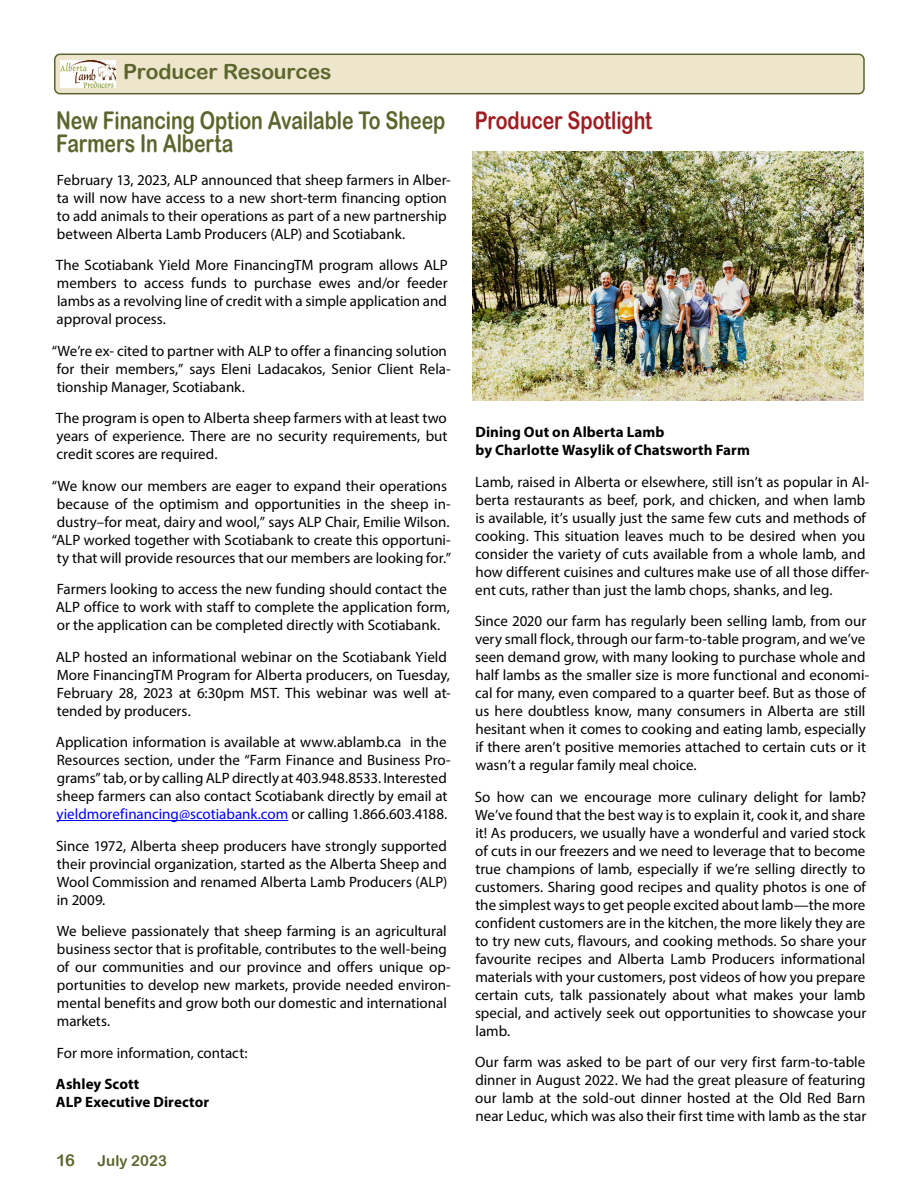
<style>
.page{position:relative;width:918px;height:1188px;background:#fff}
.page>*{position:absolute;margin:0;border:0;box-sizing:border-box;transform-origin:0 0}
.t1{font:24.3px/23.4px "Arial Rounded MT Bold";letter-spacing:-.005em;color:#5b652c;scale:.8 1}
.t2{font:24.3px "Arial Rounded MT Bold";letter-spacing:-.005em;color:#9f1d21;scale:.8 1}
.t3{font:21px "Arial Rounded MT Bold";letter-spacing:-.005em;color:#5b652c}
.t4{font:16.5px "Arial Rounded MT Bold";color:#5b652c}
.t5{font:15px/18px "Myriad Pro";color:#000}
.t6{font:700 15px/18px "Myriad Pro";letter-spacing:.005em;color:#000}
.t7{font:15px "Arial Rounded MT Bold";color:#5b652c}
.s1{color:#00f}
</style>
<div class="page">
<div style="left:55px;top:54px;width:809px;height:40px;background:#ede5cc;border-radius:5px"></div>
<div style="left:54px;top:54px;width:811px;height:40px;border:2px solid #5b652c;border-radius:5px"></div>
<img style="left:61px;top:61px;width:55px;height:26px">
<img style="left:472px;top:152px;width:392px;height:248px">
<hr style="left:57px;top:820px;width:231px;height:1px;background:#00f">
<h2 class="t3" style="left:123px;top:59px;width:210px">Producer Resources</h2>
<h1 class="t1" style="left:56px;top:108px;width:488px">New Financing Option Available To Sheep<br>Farmers In Alberta</h1>
<p class="t5" style="left:57px;top:170px;width:396px">February 13, 2023, ALP announced that sheep farmers in Alber&shy;ta will now have access to a new short-term financing option to add animals to their operations as part of a new partnership between Alberta Lamb Producers (ALP) and Scotiabank.</p>
<p class="t5" style="left:56px;top:256px;width:394px;text-align:justify">The Scotiabank Yield More FinancingTM program allows ALP members to access funds to purchase ewes and/or feeder lambs as a revolving line of credit with a simple application and approval process.</p>
<p class="t5" style="left:57px;top:341px;width:396px;text-indent:-5px">“We’re ex- cited to partner with ALP to offer a financing solution for their members,” says Eleni Ladacakos, Senior Client Rela&shy;tionship Manager, Scotiabank.</p>
<p class="t5" style="left:56px;top:409px;width:393px;text-align:justify">The program is open to Alberta sheep farmers with at least two years of experience. There are no security requirements, but credit scores are required.</p>
<p class="t5" style="left:52px;top:476px;width:401px;text-align:center">“We know our members are eager to expand their operations because of the optimism and opportunities in the sheep in&shy;dustry–for meat, dairy and wool,” says ALP Chair, Emilie Wilson. “ALP worked together with Scotiabank to create this opportuni&shy;ty that will provide resources that our members are looking for.”</p>
<p class="t5" style="left:56px;top:580px;width:396px">Farmers looking to access the new funding should contact the<br>ALP office to work with staff to complete the application form, or the application can be completed directly with Scotiabank.</p>
<p class="t5" style="left:56px;top:647px;width:396px">ALP hosted an informational webinar on the Scotiabank Yield More FinancingTM Program for Alberta producers, on Tuesday, February 28, 2023 at 6:30pm MST. This webinar was well at&shy;tended by producers.</p>
<p class="t5" style="left:56px;top:733px;width:396px">Application information is available at www.ablamb.ca in the Resources section, under the “Farm Finance and Business Pro&shy;grams” tab, or by calling ALP directly at 403.948.8533. Interested sheep farmers can also contact Scotiabank directly by email at <span class="s1">yieldmorefinancing@scotiabank.com</span> or calling 1.866.603.4188.</p>
<p class="t5" style="left:56px;top:836px;width:393px;text-align:justify">Since 1972, Alberta sheep producers have strongly supported their provincial organization, started as the Alberta Sheep and Wool Commission and renamed Alberta Lamb Producers (ALP) in 2009.</p>
<p class="t5" style="left:57px;top:922px;width:396px">We believe passionately that sheep farming is an agricultural business sector that is profitable, contributes to the well-being of our communities and our province and offers unique op&shy;portunities to develop new markets, provide needed environ&shy;mental benefits and grow both our domestic and international markets.</p>
<p class="t5" style="left:57px;top:1043px;width:192px">For more information, contact:</p>
<p class="t6" style="left:56px;top:1074px;width:155px">Ashley Scott<br>ALP Executive Director</p>
<p class="t4" style="left:56px;top:1150px;width:20px">16</p>
<p class="t7" style="left:98px;top:1152px;width:71px">July 2023</p>
<h1 class="t2" style="left:475px;top:106px;width:223px">Producer Spotlight</h1>
<p class="t6" style="left:475px;top:423px;width:276px">Dining Out on Alberta Lamb<br>by Charlotte Wasylik of Chatsworth Farm</p>
<p class="t5" style="left:475px;top:472px;width:396px">Lamb, raised in Alberta or elsewhere, still isn’t as popular in Al&shy;berta restaurants as beef, pork, and chicken, and when lamb is available, it’s usually just the same few cuts and methods of cooking. This situation leaves much to be desired when you consider the variety of cuts available from a whole lamb, and how different cuisines and cultures make use of all those differ&shy;ent cuts, rather than just the lamb chops, shanks, and leg.</p>
<p class="t5" style="left:475px;top:612px;width:396px">Since 2020 our farm has regularly been selling lamb, from our very small flock, through our farm-to-table program, and we’ve seen demand grow, with many looking to purchase whole and half lambs as the smaller size is more functional and economi&shy;cal for many, even compared to a quarter beef. But as those of us here doubtless know, many consumers in Alberta are still hesitant when it comes to cooking and eating lamb, especially if there aren’t positive memories attached to certain cuts or it wasn’t a regular family meal choice.</p>
<p class="t5" style="left:475px;top:787px;width:393px;text-align:justify">So how can we encourage more culinary delight for lamb?<br>We’ve found that the best way is to explain it, cook it, and share it! As producers, we usually have a wonderful and varied stock of cuts in our freezers and we need to leverage that to become true champions of lamb, especially if we’re selling directly to customers. Sharing good recipes and quality photos is one of the simplest ways to get people excited about lamb—the more confident customers are in the kitchen, the more likely they are to try new cuts, flavours, and cooking methods. So share your favourite recipes and Alberta Lamb Producers informational materials with your customers, post videos of how you prepare certain cuts, talk passionately about what makes your lamb special, and actively seek out opportunities to showcase your lamb.</p>
<p class="t5" style="left:475px;top:1053px;width:393px;text-align:justify">Our farm was asked to be part of our very first farm-to-table dinner in August 2022. We had the great pleasure of featuring our lamb at the sold-out dinner hosted at the Old Red Barn near Leduc, which was also their first time with lamb as the star</p>
</div>
